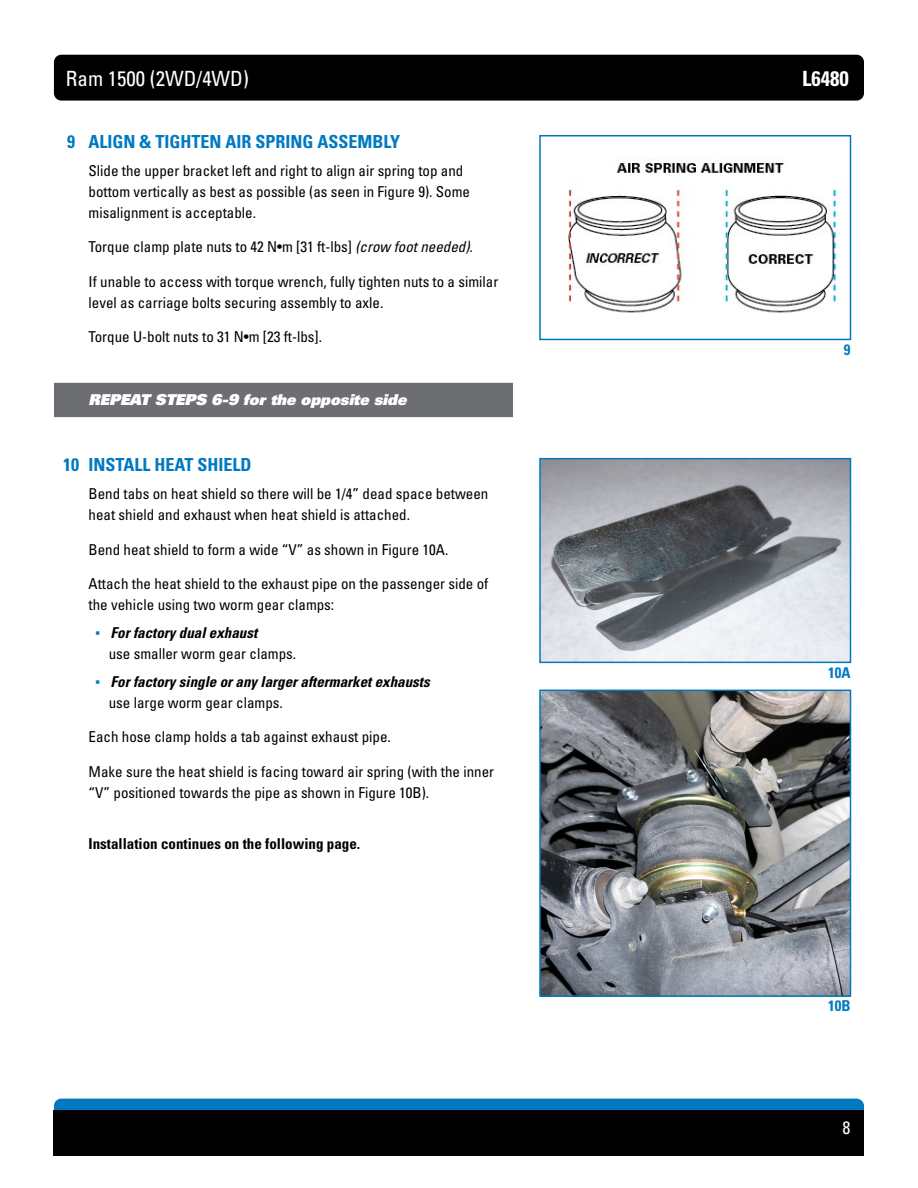
<style>
.page{position:relative;width:918px;height:1188px;background:#fff}
.page>*{position:absolute;margin:0;border:0;box-sizing:border-box;transform-origin:0 0}
.t1{font:condensed 21px "Univers LT Std";color:#fff}
.t2{font:700 condensed 21px "Univers LT Std";color:#fff}
.t3{font:700 condensed 18px "Univers LT Std";color:#0079c1}
.t4{font:condensed 18px "Univers LT Std";color:#fff}
.t5{font:condensed 15px/21px "Univers LT Std";color:#000}
.t6{font:italic 700 condensed 15px/21px "Univers LT Std";color:#000}
.t7{font:700 condensed 15px "Univers LT Std";color:#000}
.t8{font:15px "Univers LT Std X Black Obl";letter-spacing:-.01em;color:#fff}
.t9{font:700 condensed 15px "Univers LT Std";color:#0079c1}
.s1{font-style:italic}
.s2{font-family:"Arial Narrow";font-stretch:normal;color:#0079c1}
.s3{font-weight:700;font-style:italic}
.s4{font-family:"Arial Narrow";font-weight:400;font-style:normal;font-stretch:normal;color:#0079c1}
.s5{font-weight:400;font-style:normal}
</style>
<div class="page">
<div style="left:54px;top:55px;width:810px;height:46px;background:#000;border-radius:7px"></div>
<div style="left:54px;top:1099px;width:810px;height:45px;background:#0079c1;border-radius:7px"></div>
<div style="left:54px;top:1110px;width:810px;height:46px;background:#000"></div>
<div style="left:54px;top:383px;width:459px;height:34px;background:#6d6e71"></div>
<img style="left:542px;top:693px;width:306px;height:301px">
<div style="left:539px;top:690px;width:312px;height:307px;border:2px solid #0079c1"></div>
<img style="left:542px;top:461px;width:306px;height:199px">
<div style="left:539px;top:458px;width:312px;height:205px;border:2px solid #0079c1"></div>
<img style="left:567px;top:158px;width:271px;height:155px">
<div style="left:539px;top:135px;width:312px;height:205px;border:2px solid #0079c1"></div>
<h1 class="t1" style="left:66px;top:65px;width:185px">Ram 1500 (2WD/4WD)</h1>
<h1 class="t2" style="left:802px;top:65px;width:48px">L6480</h1>
<p class="t3" style="left:67px;top:131px;width:334px">9 ALIGN &amp; TIGHTEN AIR SPRING ASSEMBLY</p>
<p class="t5" style="left:89px;top:160px;width:383px">Slide the upper bracket left and right to align air spring top and bottom vertically as best as possible (as seen in Figure 9). Some misalignment is acceptable.</p>
<p class="t5" style="left:89px;top:236px;width:386px">Torque clamp plate nuts to 42 N•m [31 ft-lbs] <span class="s1">(crow foot needed)</span>.</p>
<p class="t5" style="left:89px;top:271px;width:411px">If unable to access with torque wrench, fully tighten nuts to a similar level as carriage bolts securing assembly to axle.</p>
<p class="t5" style="left:89px;top:326px;width:235px">Torque U-bolt nuts to 31 N•m [23 ft-lbs].</p>
<p class="t8" style="left:89px;top:390px;width:319px">REPEAT STEPS 6-9 for the opposite side</p>
<p class="t3" style="left:63px;top:454px;width:190px">10 INSTALL HEAT SHIELD</p>
<p class="t5" style="left:89px;top:483px;width:401px">Bend tabs on heat shield so there will be 1/4” dead space between heat shield and exhaust when heat shield is attached.</p>
<p class="t5" style="left:89px;top:539px;width:361px">Bend heat shield to form a wide “V” as shown in Figure 10A.</p>
<p class="t5" style="left:89px;top:573px;width:401px">Attach the heat shield to the exhaust pipe on the passenger side of the vehicle using two worm gear clamps:</p>
<p class="t5" style="left:109px;top:622px;width:189px;text-indent:-14px"><span class="s2">▪</span> <span class="s3">For factory dual exhaust<br></span>use smaller worm gear clamps.</p>
<p class="t6" style="left:109px;top:671px;width:322px;text-indent:-14px"><span class="s4">▪</span> For factory single or any larger aftermarket exhausts <span class="s5">use large worm gear clamps.</span></p>
<p class="t5" style="left:89px;top:726px;width:304px">Each hose clamp holds a tab against exhaust pipe.</p>
<p class="t5" style="left:89px;top:761px;width:407px">Make sure the heat shield is facing toward air spring (with the inner “V” positioned towards the pipe as shown in Figure 10B).</p>
<p class="t7" style="left:89px;top:835px;width:273px">Installation continues on the following page.</p>
<p class="t9" style="left:844px;top:340px;width:8px">9</p>
<p class="t9" style="left:828px;top:663px;width:24px">10A</p>
<p class="t9" style="left:828px;top:997px;width:24px">10B</p>
<p class="t4" style="left:843px;top:1116px;width:9px">8</p>
</div>
